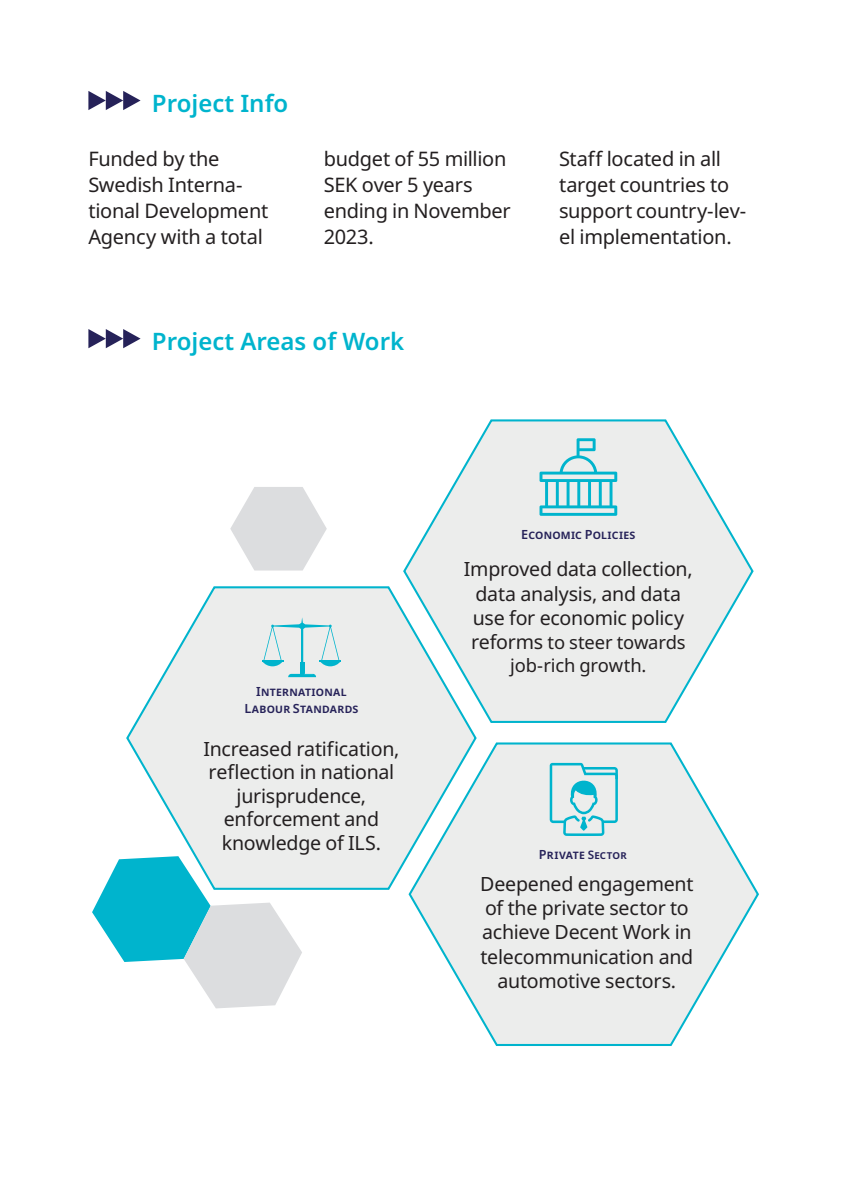
<style>
.page{position:relative;width:842px;height:1192px;background:#fff}
.page>*{position:absolute;margin:0;border:0;box-sizing:border-box;transform-origin:0 0}
.t1{font:600 24px "Noto Sans";color:#00b4cd}
.t2{font:20px/26px "Noto Sans";letter-spacing:-.015em;color:#231f20}
.t3{font:19.6px/24.2px "Noto Sans";letter-spacing:-.015em;color:#231f20;text-align:center}
.t4{font:18.4px/22.8px "Noto Sans";letter-spacing:-.01em;color:#231f20;text-align:center}
.t5{font:600 12.6px/16.8px "Noto Sans";letter-spacing:.02em;color:#262259;text-align:center}
.s1{font-size:19.6px}
.s2{font-size:11.8px}
</style>
<div class="page">
<svg style="left:88px;top:329px;width:53px;height:19px"></svg>
<svg style="left:126px;top:586px;width:351px;height:304px;background:#eaeeee"></svg>
<svg style="left:402px;top:419px;width:352px;height:306px"></svg>
<svg style="left:407px;top:741px;width:352px;height:305px"></svg>
<svg style="left:539px;top:438px;width:78px;height:78px;background:#a8dce3"></svg>
<svg style="left:262px;top:617px;width:79px;height:60px;background:#cae4e7"></svg>
<svg style="left:550px;top:763px;width:68px;height:73px;background:#aedde3"></svg>
<svg style="left:92px;top:856px;width:210px;height:152px"></svg>
<svg style="left:230px;top:487px;width:97px;height:83px"></svg>
<svg style="left:88px;top:91px;width:53px;height:19px"></svg>
<p class="t1" style="left:152px;top:87px;width:138px">Project Info</p>
<p class="t2" style="left:88px;top:146px;width:181px">Funded by the<br>Swedish Interna&shy;tional Development<br>Agency with a total</p>
<p class="t2" style="left:324px;top:146px;width:189px">budget of 55 million<br>SEK over 5 years ending in November<br>2023.</p>
<p class="t2" style="left:559px;top:146px;width:189px">Staff located in all target countries to support country-lev&shy;el implementation.</p>
<p class="t1" style="left:152px;top:325px;width:254px">Project Areas of Work</p>
<p class="t5" style="left:244px;top:683px;width:116px">International<br>Labour Standards</p>
<p class="t3" style="left:203px;top:737px;width:198px;line-height:23.4px">Increased ratification, reflection in national jurisprudence, enforcement and knowledge of ILS.</p>
<p class="t5" style="left:521px;top:526px;width:116px">Economic Policies</p>
<p class="t3" style="left:464px;top:558px;width:230px">Improved data collection, data analysis, and data use for economic policy</p>
<p class="t4" style="left:471px;top:631px;width:216px"><span class="s1">reforms</span> to steer towards job-rich growth.</p>
<p class="t5" style="left:539px;top:846px;width:89px">Private <span class="s2">Sector</span></p>
<p class="t3" style="left:480px;top:872px;width:215px">Deepened engagement of the private sector to achieve Decent Work in telecommunication and automotive sectors.</p>
</div>
